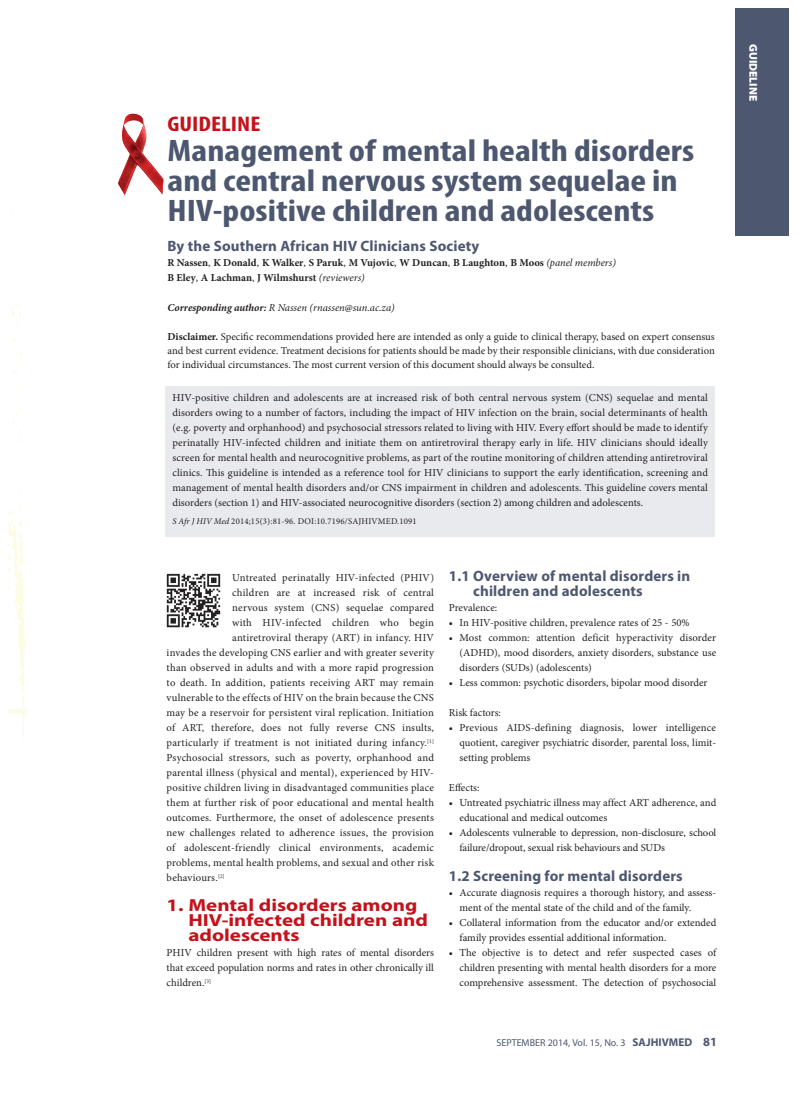
<style>
.page{position:relative;width:797px;height:1105px;background:#fff}
.page>*{position:absolute;margin:0;border:0;box-sizing:border-box;transform-origin:0 0}
.t1{font:700 condensed 31.25px/30px "Myriad Pro";color:#4d5770;scale:1.2 1}
.t2{font:700 condensed 21.25px "Myriad Pro";color:#c4121a;scale:1.2 1}
.t3{font:700 17.5px/15px "Myriad Pro";color:#c4121a;scale:1.2 1}
.t4{font:700 15px/15px "Myriad Pro";letter-spacing:.01em;color:#4d5770}
.t5{font:900 11.25px "Myriad Pro";color:#fff}
.t6{font:10.62px/15px "Minion Pro";letter-spacing:.01em;color:#231f20;text-align:justify}
.t7{font:700 10.62px/15px "Minion Pro";color:#231f20}
.t8{font:10.62px/15px "Minion Pro";letter-spacing:-.01em;color:#231f20}
.t9{font:italic 10.62px "Minion Pro";color:#231f20}
.t10{font:10px "Myriad Pro";color:#4d5770}
.t11{font:8.75px "Minion Pro";letter-spacing:.02em;color:#231f20}
.s1{font-weight:400}
.s2{font-weight:400;font-style:italic}
.s3{font-weight:700}
.s4{font-style:italic}
.s5{font-weight:700;font-size:11.25px}
.s6{font-weight:700;font-size:12.5px}
</style>
<div class="page">
<img style="left:118px;top:114px;width:46px;height:82px">
<div style="left:165px;top:386px;width:550px;height:150px;background:#e9eaee"></div>
<div style="left:735px;top:9px;width:53px;height:227px;background:#4d5770"></div>
<img style="left:166px;top:573px;width:55px;height:55px">
<svg style="left:13px;top:409px;width:8px;height:33px"></svg>
<svg style="left:11px;top:304px;width:11px;height:98px"></svg>
<svg style="left:9px;top:451px;width:18px;height:290px"></svg>
<h2 class="t2" style="left:167px;top:111px;width:79px">GUIDELINE</h2>
<h1 class="t1" style="left:167px;top:135px;width:440px">Management of mental health disorders and central nervous system sequelae in<br>HIV-positive children and adolescents</h1>
<h3 class="t4" style="left:167px;top:238px;width:313px">By the Southern African HIV Clinicians Society</h3>
<p class="t7" style="left:167px;top:255px;width:450px">R Nassen<span class="s1">,</span> K Donald<span class="s1">,</span> K Walker<span class="s1">,</span> S Paruk<span class="s1">,</span> M Vujovic<span class="s1">,</span> W Duncan<span class="s1">,</span> B Laughton<span class="s1">,</span> B Moos <span class="s2">(panel members)<br></span>B Eley<span class="s1">,</span> A Lachman<span class="s1">,</span> J Wilmshurst <span class="s2">(reviewers)</span></p>
<p class="t9" style="left:167px;top:301px;width:229px"><span class="s3">Corresponding author:</span> R Nassen (rnassen@sun.ac.za)</p>
<p class="t6" style="left:167px;top:330px;width:549px;line-height:13.8px"><span class="s3">Disclaimer.</span> Specific recommendations provided here are intended as only a guide to clinical therapy, based on expert consensus and best current evidence. Treatment decisions for patients should be made by their responsible clinicians, with due consideration for individual circumstances. The most current version of this document should always be consulted.</p>
<p class="t6" style="left:172px;top:390px;width:537px">HIV-positive children and adolescents are at increased risk of both central nervous system (CNS) sequelae and mental disorders owing to a number of factors, including the impact of HIV infection on the brain, social determinants of health (e.g. poverty and orphanhood) and psychosocial stressors related to living with HIV. Every effort should be made to identify perinatally HIV-infected children and initiate them on antiretroviral therapy early in life. HIV clinicians should ideally screen for mental health and neurocognitive problems, as part of the routine monitoring of children attending antiretroviral clinics. This guideline is intended as a reference tool for HIV clinicians to support the early identification, screening and management of mental health disorders and/or CNS impairment in children and adolescents. This guideline covers mental disorders (section 1) and HIV-associated neurocognitive disorders (section 2) among children and adolescents.</p>
<p class="t11" style="left:172px;top:515px;width:246px"><span class="s4">S Afr J HIV Med</span> 2014;15(3):81-96. DOI:10.7196/SAJHIVMED.1091</p>
<p class="t6" style="left:232px;top:570px;width:203px">Untreated perinatally HIV-infected (PHIV)</p>
<p class="t6" style="left:232px;top:585px;width:203px">children are at increased risk of central</p>
<p class="t6" style="left:232px;top:600px;width:203px">nervous system (CNS) sequelae compared</p>
<p class="t6" style="left:232px;top:615px;width:203px">with HIV-infected children who begin</p>
<p class="t6" style="left:232px;top:630px;width:203px">antiretroviral therapy (ART) in infancy. HIV</p>
<p class="t6" style="left:167px;top:645px;width:269px">invades the developing CNS earlier and with greater severity</p>
<p class="t6" style="left:167px;top:660px;width:269px">than observed in adults and with a more rapid progression</p>
<p class="t6" style="left:167px;top:675px;width:269px">to death. In addition, patients receiving ART may remain</p>
<p class="t6" style="left:167px;top:690px;width:269px">vulnerable to the effects of HIV on the brain because the CNS</p>
<p class="t6" style="left:167px;top:705px;width:269px">may be a reservoir for persistent viral replication. Initiation</p>
<p class="t6" style="left:167px;top:720px;width:269px">of ART, therefore, does not fully reverse CNS insults,</p>
<p class="t6" style="left:167px;top:735px;width:269px">particularly if treatment is not initiated during infancy.<sup>[1]</sup></p>
<p class="t6" style="left:167px;top:750px;width:269px">Psychosocial stressors, such as poverty, orphanhood and</p>
<p class="t6" style="left:167px;top:765px;width:269px">parental illness (physical and mental), experienced by HIV-</p>
<p class="t6" style="left:167px;top:780px;width:269px">positive children living in disadvantaged communities place</p>
<p class="t6" style="left:167px;top:795px;width:269px">them at further risk of poor educational and mental health</p>
<p class="t6" style="left:167px;top:810px;width:269px">outcomes. Furthermore, the onset of adolescence presents</p>
<p class="t6" style="left:167px;top:825px;width:269px">new challenges related to adherence issues, the provision</p>
<p class="t6" style="left:167px;top:840px;width:269px">of adolescent-friendly clinical environments, academic</p>
<p class="t6" style="left:167px;top:855px;width:269px">problems, mental health problems, and sexual and other risk</p>
<p class="t6" style="left:167px;top:870px;width:60px">behaviours.<sup>[2]</sup></p>
<h3 class="t3" style="left:188px;top:897px;width:201px;text-indent:-22px">1. Mental disorders among<br>HIV-infected children and adolescents</h3>
<p class="t6" style="left:167px;top:945px;width:269px">PHIV children present with high rates of mental disorders that exceed population norms and rates in other chronically ill children.<sup>[3]</sup></p>
<h3 class="t4" style="left:473px;top:568px;width:219px;text-indent:-24px">1.1 Overview of mental disorders in children and adolescents</h3>
<p class="t6" style="left:449px;top:600px;width:50px">Prevalence:</p>
<p class="t6" style="left:449px;top:615px;width:242px">• In HIV-positive children, prevalence rates of 25 - 50%</p>
<p class="t6" style="left:459px;top:630px;width:258px;text-indent:-11px">• Most common: attention deficit hyperactivity disorder (ADHD), mood disorders, anxiety disorders, substance use disorders (SUDs) (adolescents)</p>
<p class="t6" style="left:449px;top:675px;width:260px">• Less common: psychotic disorders, bipolar mood disorder</p>
<p class="t6" style="left:449px;top:705px;width:54px">Risk factors:</p>
<p class="t6" style="left:459px;top:720px;width:258px;text-indent:-11px">• Previous AIDS-defining diagnosis, lower intelligence quotient, caregiver psychiatric disorder, parental loss, limit&shy;setting problems</p>
<p class="t6" style="left:449px;top:780px;width:32px">Effects:</p>
<p class="t6" style="left:459px;top:795px;width:258px;text-indent:-11px">• Untreated psychiatric illness may affect ART adherence, and educational and medical outcomes</p>
<p class="t8" style="left:459px;top:825px;width:258px;text-indent:-11px">• Adolescents vulnerable to depression, non-disclosure, school failure/dropout, sexual risk behaviours and SUDs</p>
<h3 class="t4" style="left:449px;top:868px;width:235px">1.2 Screening for mental disorders</h3>
<p class="t6" style="left:459px;top:885px;width:257px;text-indent:-11px">• Accurate diagnosis requires a thorough history, and assess&shy;ment of the mental state of the child and of the family.</p>
<p class="t6" style="left:459px;top:915px;width:258px;text-indent:-11px">• Collateral information from the educator and/or extended family provides essential additional information.</p>
<p class="t6" style="left:459px;top:945px;width:258px;text-indent:-11px">• The objective is to detect and refer suspected cases of children presenting with mental health disorders for a more comprehensive assessment. The detection of psychosocial</p>
<p class="t10" style="left:496px;top:1037px;width:222px">SEPTEMBER 2014, Vol. 15, No. 3 <span class="s5">SAJHIVMED</span> <span class="s6">81</span></p>
<p class="t5" style="left:759px;top:44px;width:58px;rotate:90deg">GUIDELINE</p>
</div>
